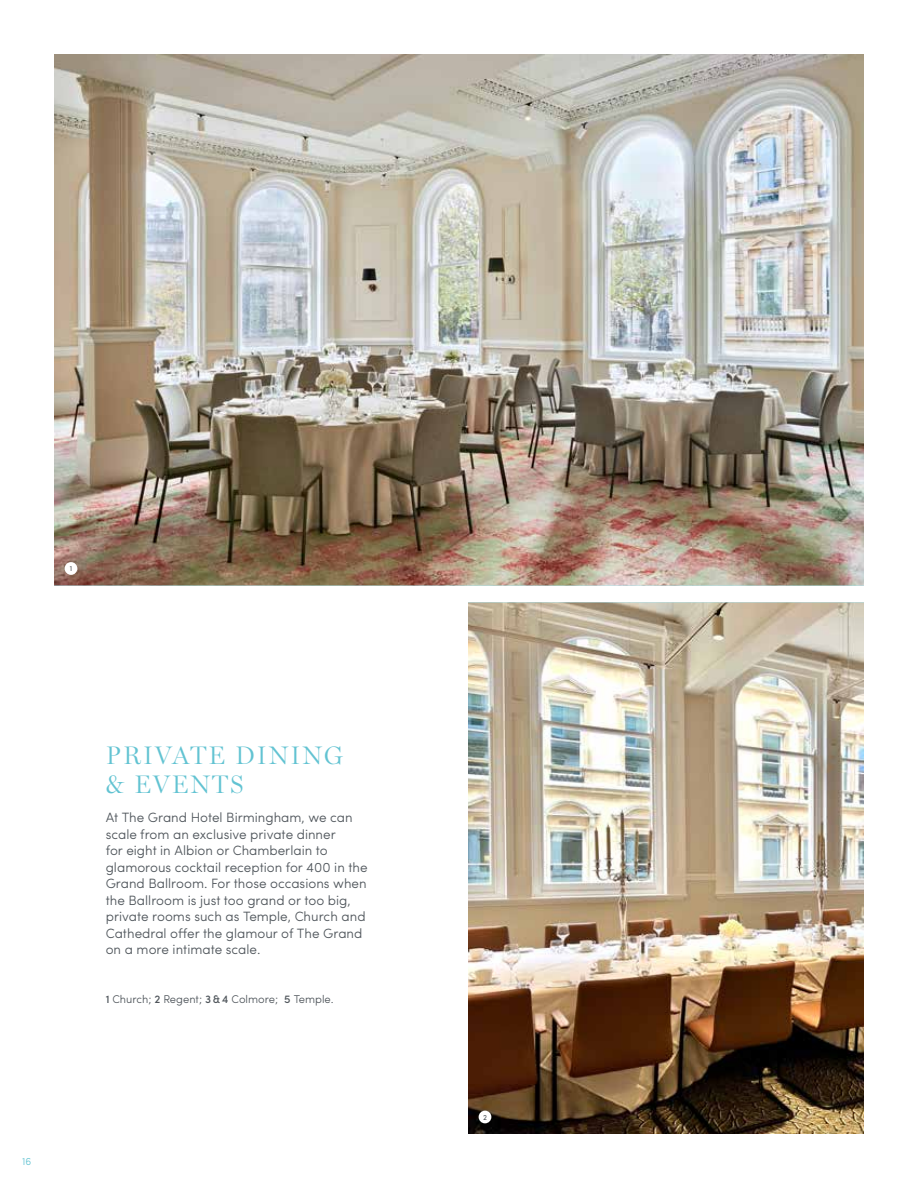
<style>
.page{position:relative;width:918px;height:1188px;background:#fff}
.page>*{position:absolute;margin:0;border:0;box-sizing:border-box;transform-origin:0 0}
.t1{font:300 25.5px/28.5px "Miller Display";letter-spacing:.08em;color:#62c3d2}
.t2{font:300 13.5px/16.5px "Sofia Pro";color:#4f555b}
.t3{font:300 11.25px "Sofia Pro";color:#4f555b}
.t4{font:300 10.5px "Sofia Pro";color:#62c3d2}
.t5{font:7.5px "Sofia Pro";color:#4f555b}
.s1{font-weight:500}
</style>
<div class="page">
<img style="left:468px;top:603px;width:396px;height:531px">
<div style="left:479px;top:1111px;width:12px;height:12px;background:#fff;border-radius:50%"></div>
<img style="left:54px;top:54px;width:810px;height:531px">
<div style="left:65px;top:562px;width:12px;height:13px;background:#fff;border-radius:50%"></div>
<p class="t5" style="left:70px;top:563px;width:4px">1</p>
<p class="t4" style="left:22px;top:1153px;width:11px">16</p>
<h1 class="t1" style="left:106px;top:741px;width:239px">PRIVATE DINING &amp; EVENTS</h1>
<p class="t2" style="left:106px;top:808px;width:263px">At The Grand Hotel Birmingham, we can scale from an exclusive private dinner<br>for eight in Albion or Chamberlain to glamorous cocktail reception for 400 in the Grand Ballroom. For those occasions when the Ballroom is just too grand or too big, private rooms such as Temple, Church and Cathedral offer the glamour of The Grand on a more intimate scale.</p>
<p class="t3" style="left:106px;top:990px;width:230px"><span class="s1">1</span> Church; <span class="s1">2</span> Regent; <span class="s1">3 &amp; 4</span> Colmore; <span class="s1">5</span> Temple.</p>
<p class="t5" style="left:483px;top:1112px;width:5px">2</p>
</div>
